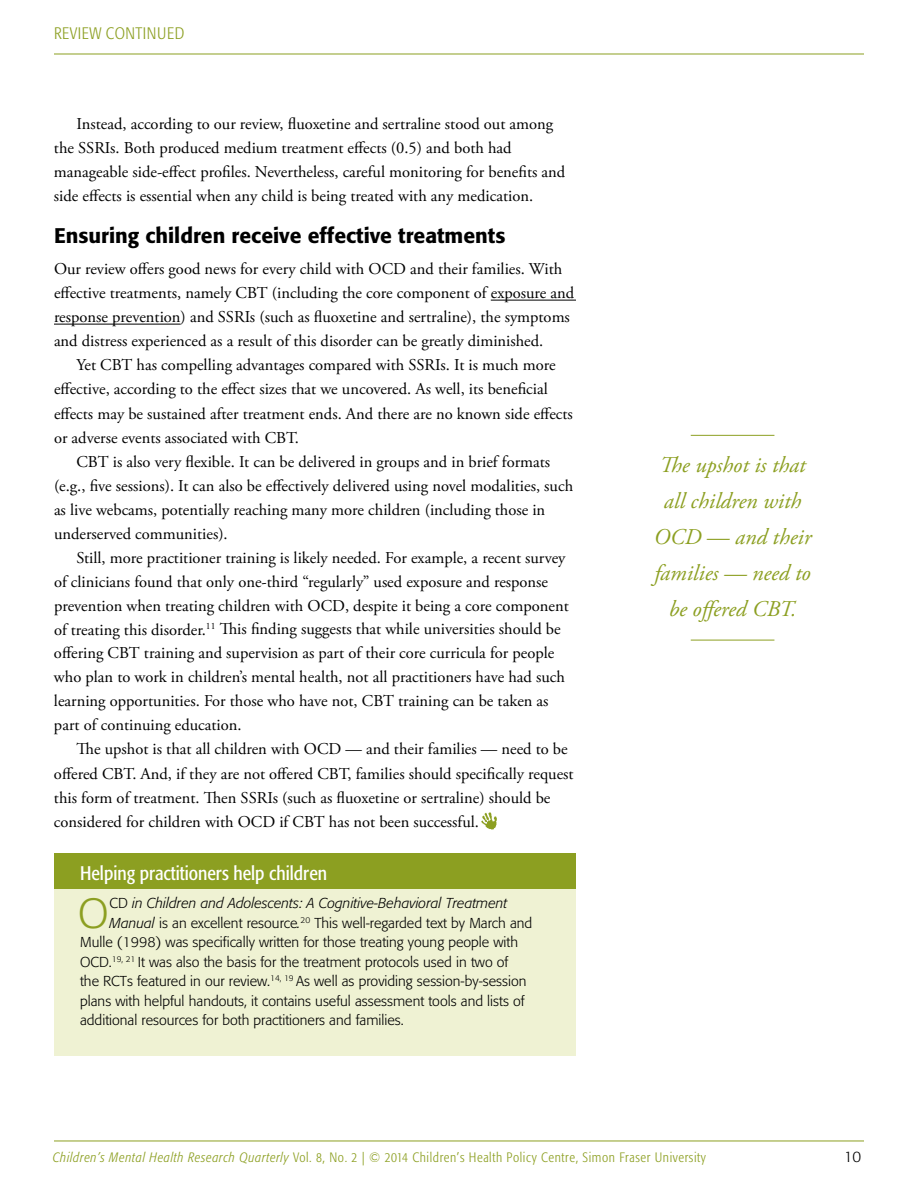
<style>
.page{position:relative;width:918px;height:1188px;background:#fff}
.page>*{position:absolute;margin:0;border:0;box-sizing:border-box;transform-origin:0 0}
.t1{font:300 41.7px "Formata";color:#8c9f21}
.t2{font:italic 22.5px/36px "Adobe Garamond Pro";color:#8c9f21;text-align:center}
.t3{font:500 21px "Formata";color:#000}
.t4{font:condensed 19.5px "Formata";color:#fff}
.t5{font:16.5px/24px "Adobe Garamond Pro";color:#000}
.t6{font:300 condensed 16.5px "Formata";color:#8c9f21}
.t7{font:300 15px "Formata";color:#000}
.t8{font:300 14.25px "Formata";color:#000}
.t9{font:italic 300 14.25px "Formata";color:#000}
.t10{font:300 condensed 13.5px "Formata";letter-spacing:.045em;color:#8c9f21}
.s1{font-style:normal}
.s2{font-style:italic}
</style>
<div class="page">
<hr style="left:491px;top:300px;width:85px;height:1px;background:#000">
<hr style="left:54px;top:324px;width:127px;height:1px;background:#000">
<img style="left:481px;top:812px;width:16px;height:18px">
<div style="left:54px;top:853px;width:522px;height:202px;background:#eff2d3"></div>
<div style="left:54px;top:853px;width:522px;height:36px;background:#8c9f21"></div>
<hr style="left:691px;top:435px;width:83px;height:1px;background:#8c9f21">
<hr style="left:691px;top:640px;width:83px;height:1px;background:#8c9f21">
<hr style="left:54px;top:54px;width:810px;height:1px;background:#8c9f21">
<hr style="left:54px;top:1141px;width:810px;height:1px;background:#8c9f21">
<p class="t6" style="left:54px;top:24px;width:9px">review</p>
<p class="t6" style="left:106px;top:24px;width:10px">continued</p>
<p class="t5" style="left:54px;top:112px;width:513px;text-indent:23px">Instead, according to our review, fluoxetine and sertraline stood out among the SSRIs. Both produced medium treatment effects (0.5) and both had manageable side-effect profiles. Nevertheless, careful monitoring for benefits and side effects is essential when any child is being treated with any medication.</p>
<p class="t3" style="left:54px;top:223px;width:453px">Ensuring children receive effective treatments</p>
<p class="t5" style="left:54px;top:258px;width:522px">Our review offers good news for every child with OCD and their families. With effective treatments, namely CBT (including the core component of exposure and response prevention) and SSRIs (such as fluoxetine and sertraline), the symptoms and distress experienced as a result of this disorder can be greatly diminished.</p>
<p class="t5" style="left:54px;top:354px;width:520px;text-indent:23px">Yet CBT has compelling advantages compared with SSRIs. It is much more effective, according to the effect sizes that we uncovered. As well, its beneficial effects may be sustained after treatment ends. And there are no known side effects or adverse events associated with CBT.</p>
<p class="t5" style="left:54px;top:450px;width:521px;text-indent:23px">CBT is also very flexible. It can be delivered in groups and in brief formats (e.g., five sessions). It can also be effectively delivered using novel modalities, such as live webcams, potentially reaching many more children (including those in underserved communities).</p>
<p class="t5" style="left:54px;top:546px;width:516px;text-indent:23px">Still, more practitioner training is likely needed. For example, a recent survey of clinicians found that only one-third “regularly” used exposure and response prevention when treating children with OCD, despite it being a core component of treating this disorder.<sup>11</sup> This finding suggests that while universities should be offering CBT training and supervision as part of their core curricula for people who plan to work in children’s mental health, not all practitioners have had such learning opportunities. For those who have not, CBT training can be taken as part of continuing education.</p>
<p class="t5" style="left:54px;top:738px;width:521px;text-indent:23px">The upshot is that all children with OCD — and their families — need to be offered CBT. And, if they are not offered CBT, families should specifically request this form of treatment. Then SSRIs (such as fluoxetine or sertraline) should be considered for children with OCD if CBT has not been successful.</p>
<p class="t4" style="left:80px;top:861px;width:249px">Helping practitioners help children</p>
<h1 class="t1" style="left:78px;top:889px;width:32px">O</h1>
<p class="t9" style="left:110px;top:895px;width:399px"><span class="s1">CD</span> in Children and Adolescents: A Cognitive-Behavioral Treatment</p>
<p class="t8" style="left:110px;top:914px;width:424px"><span class="s2">Manual</span> is an excellent resource<span class="s2">.</span><sup>20</sup> This well-regarded text by March and</p>
<p class="t8" style="left:80px;top:934px;width:440px">Mulle (1998) was specifically written for those treating young people with</p>
<p class="t8" style="left:80px;top:953px;width:430px">OCD.<sup>19,</sup> <sup>21</sup> It was also the basis for the treatment protocols used in two of</p>
<p class="t8" style="left:80px;top:973px;width:448px">the RCTs featured in our review.<sup>14,</sup> <sup>19</sup> As well as providing session-by-session</p>
<p class="t8" style="left:80px;top:992px;width:446px">plans with helpful handouts, it contains useful assessment tools and lists of</p>
<p class="t8" style="left:80px;top:1012px;width:325px">additional resources for both practitioners and families.</p>
<h2 class="t2" style="left:654px;top:447px;width:159px">The upshot is that all children with<br>OCD — and their families — need to be offered CBT.</h2>
<p class="t10" style="left:53px;top:1149px;width:655px"><span class="s2">Children’s Mental Health Research Quarterly</span> Vol. 8, No. 2 | © 2014 Children’s Health Policy Centre, Simon Fraser University</p>
<p class="t7" style="left:844px;top:1148px;width:19px">10</p>
</div>
